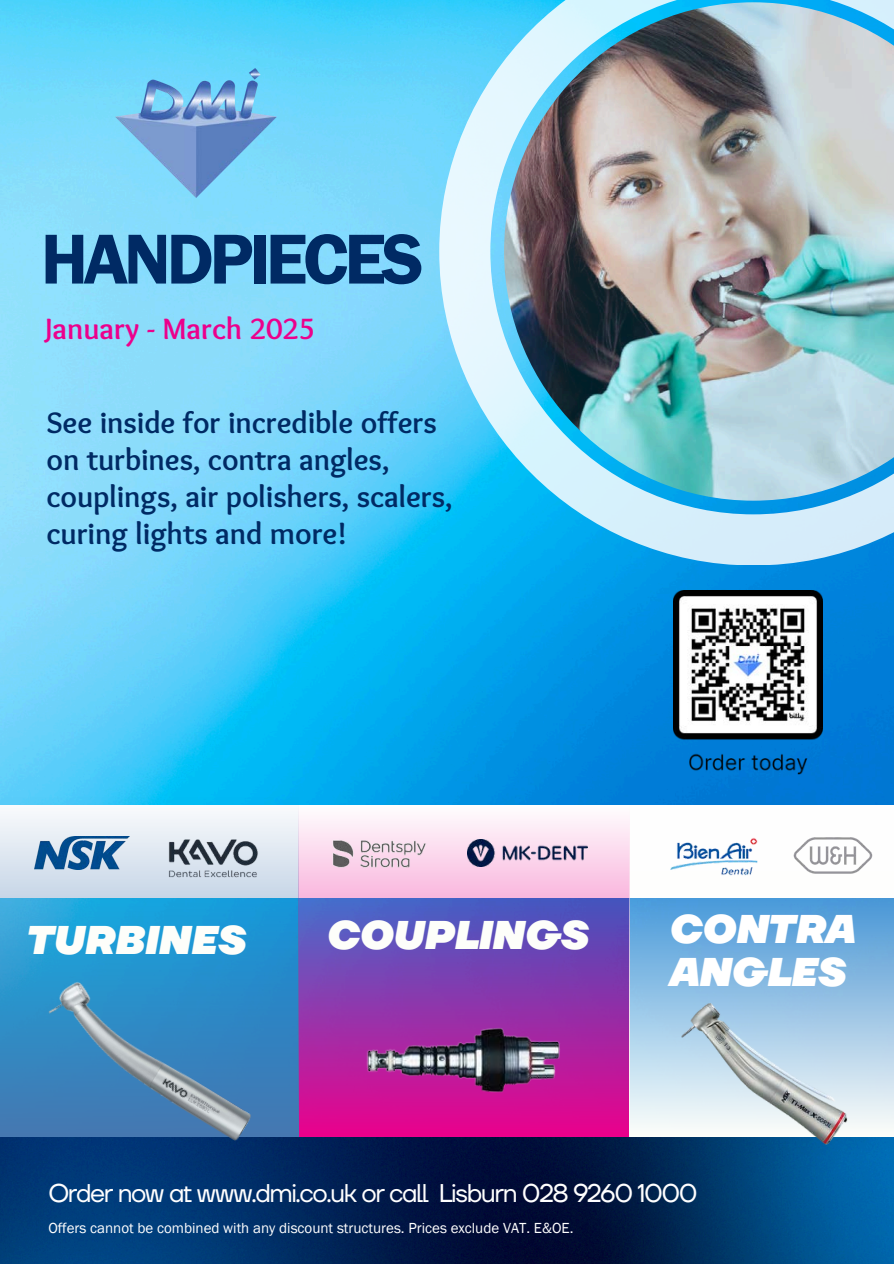
<style>
.page{position:relative;width:894px;height:1264px;background:#fff}
.page>*{position:absolute;margin:0;border:0;box-sizing:border-box;transform-origin:0 0}
.t1{font:600 73.05px "Franklin Gothic";letter-spacing:-.06em;color:#002a64}
.t2{font:italic 900 39.9px "TT Firs Neue";letter-spacing:-.02em;color:#fdfefa}
.t3{font:italic 900 39.9px/43px "TT Firs Neue";letter-spacing:-.02em;color:#fff}
.t4{font:700 30.75px/37.2px "Sukar";letter-spacing:-.005em;color:#002a64}
.t5{font:700 30.45px "Sukar";color:#ec008c}
.t6{font:25.5px "TT Firs Neue";letter-spacing:-.055em;color:#fff}
.t7{font:15px "Franklin Gothic";color:#fff}
</style>
<div class="page">
<img style="left:0;top:0;width:893px;height:805px">
<img style="left:0;top:1136px;width:893px;height:127px">
<svg style="left:298px;top:810px;width:331px;height:326px;background:#a75fbc"></svg>
<svg style="left:629px;top:818px;width:264px;height:307px"></svg>
<img style="left:325px;top:824px;width:108px;height:58px">
<img style="left:792px;top:836px;width:81px;height:39px">
<svg style="left:0;top:797px;width:298px;height:339px;background:#7dc0e3"></svg>
<img style="left:167px;top:840px;width:92px;height:37px">
<img style="left:467px;top:840px;width:120px;height:26px">
<img style="left:667px;top:827px;width:93px;height:56px">
<img style="left:439px;top:0;width:454px;height:565px">
<img style="left:116px;top:69px;width:161px;height:128px">
<img style="left:34px;top:836px;width:95px;height:33px">
<img style="left:18px;top:954px;width:273px;height:216px">
<img style="left:346px;top:1014px;width:225px;height:94px">
<img style="left:670px;top:996px;width:194px;height:161px">
<img style="left:673px;top:590px;width:148px;height:192px">
<p class="t1" style="left:41px;top:217px;width:384px">HANDPIECES</p>
<h3 class="t5" style="left:45px;top:311px;width:271px">January - March 2025</h3>
<p class="t4" style="left:46px;top:407px;width:407px">See inside for incredible offers on turbines, contra angles, couplings, air polishers, scalers, curing lights and more!</p>
<p class="t2" style="left:25px;top:915px;width:221px">TURBINES</p>
<p class="t2" style="left:325px;top:911px;width:264px">COUPLINGS</p>
<h1 class="t3" style="left:667px;top:909px;width:188px">CONTRA<br>ANGLES</h1>
<h3 class="t6" style="left:48px;top:1178px;width:650px">Order now at www.dmi.co.uk or call Lisburn 028 9260 1000</h3>
<p class="t7" style="left:48px;top:1219px;width:526px">Offers cannot be combined with any discount structures. Prices exclude VAT. E&amp;OE.</p>
</div>
